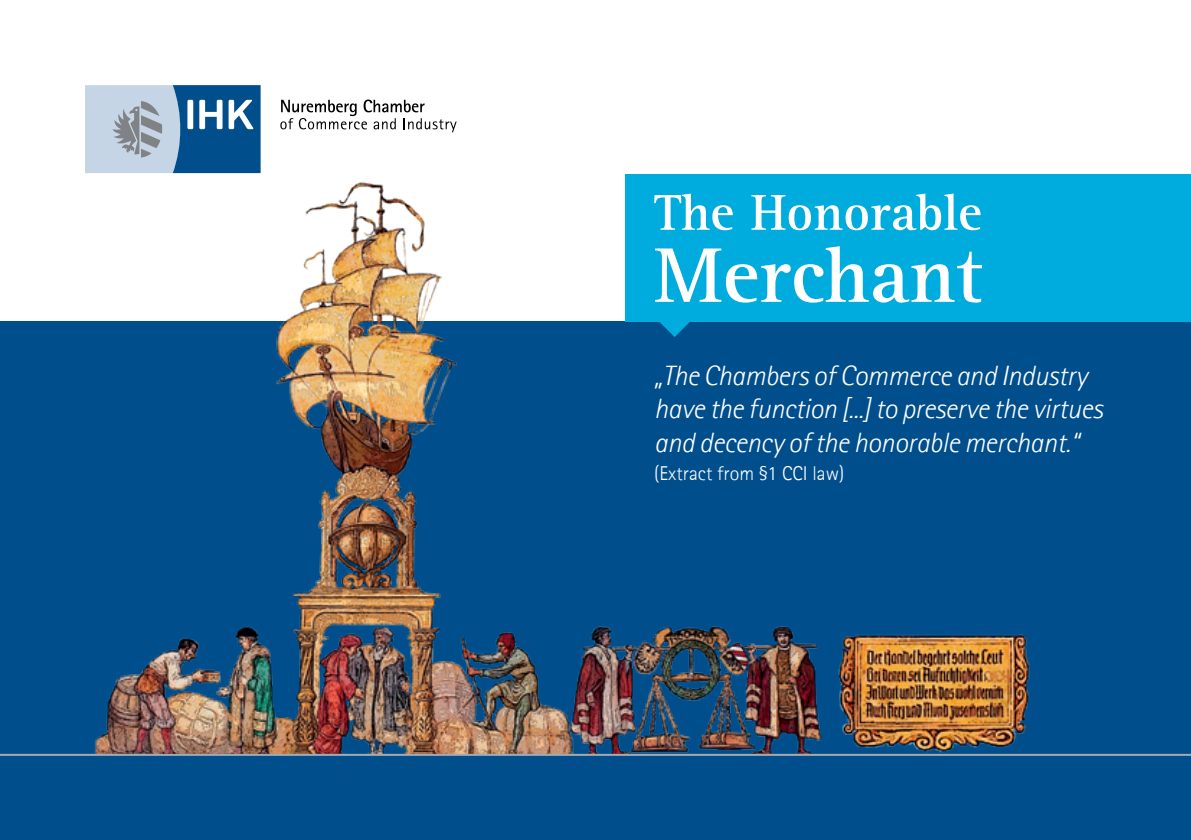
<style>
.page{position:relative;width:1191px;height:840px;background:#fff}
.page>*{position:absolute;margin:0;border:0;box-sizing:border-box;transform-origin:0 0}
.t1{font:700 80px "Agfa Rotis Serif";color:#fff}
.t2{font:700 52px "Agfa Rotis Serif";color:#fff}
.t3{font:italic 300 28px/33.6px "Agfa Rotis Sans Serif";letter-spacing:-.01em;color:#fff}
.t4{font:300 20px "Agfa Rotis Sans Serif";color:#fff}
</style>
<div class="page">
<div style="left:0;top:321px;width:1191px;height:518px;background:#004f8c"></div>
<svg style="left:85px;top:85px;width:176px;height:88px;background:#729aba"></svg>
<svg style="left:280px;top:99px;width:176px;height:33px"></svg>
<img style="left:95px;top:173px;width:774px;height:580px">
<img style="left:838px;top:632px;width:192px;height:121px">
<div style="left:626px;top:174px;width:565px;height:147px;background:#00acdd"></div>
<svg style="left:658px;top:321px;width:32px;height:16px"></svg>
<hr style="left:0;top:753px;width:1191px;height:2px;background:#a8a9ad">
<h2 class="t2" style="left:654px;top:181px;width:329px">The Honorable</h2>
<h1 class="t1" style="left:654px;top:227px;width:329px">Merchant</h1>
<p class="t3" style="left:654px;top:358px;width:450px">„The Chambers of Commerce and Industry have the function [...] to preserve the virtues and decency of the honorable merchant.“</p>
<p class="t4" style="left:654px;top:461px;width:191px">(Extract from §1 CCI law)</p>
</div>
